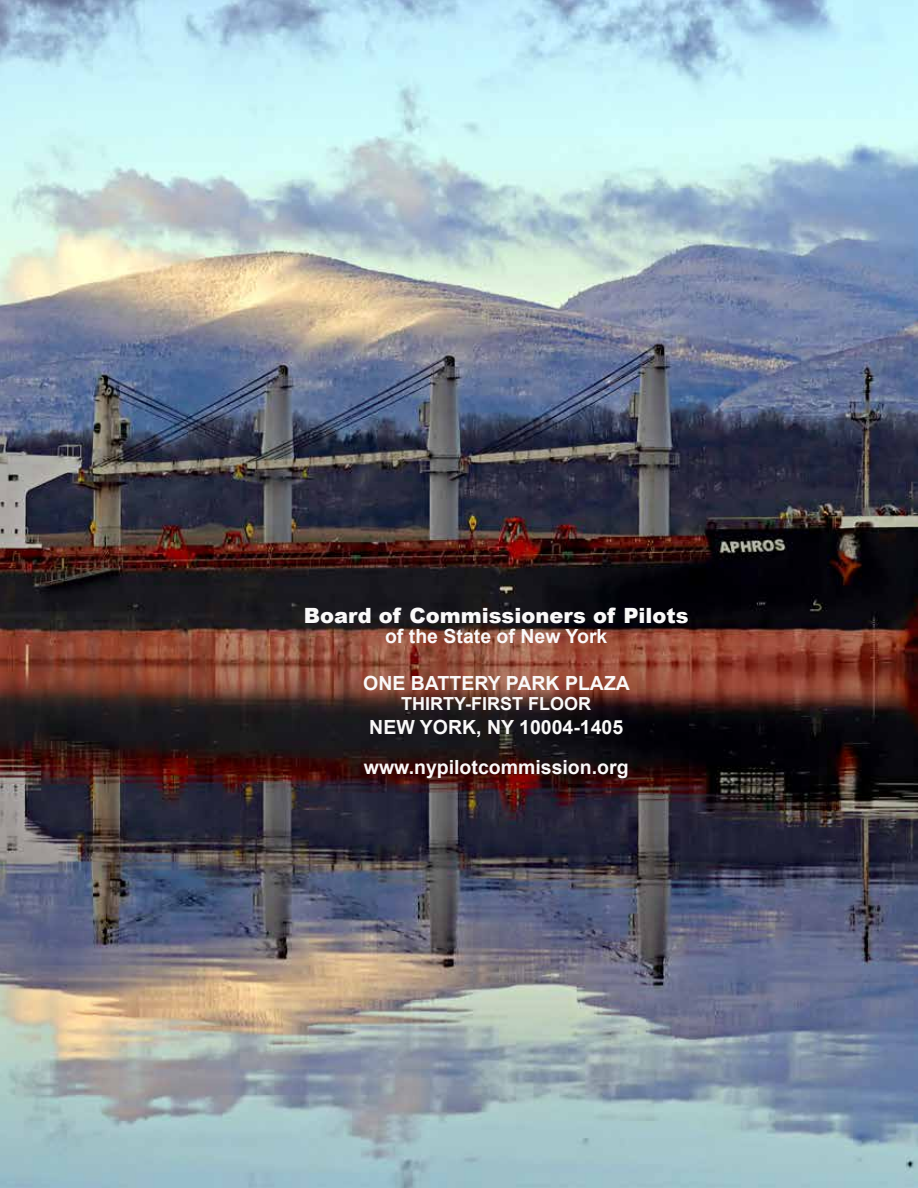
<style>
.page{position:relative;width:918px;height:1188px;background:#fff}
.page>*{position:absolute;margin:0;border:0;box-sizing:border-box;transform-origin:0 0}
.t1{font:900 21px "Arial";color:#faf9f9}
.t2{font:700 19.5px/40.8px "Arial";color:#faf9f9}
.t3{font:700 18px "Arial";color:#faf9f9}
</style>
<div class="page">
<img style="left:0;top:0;width:918px;height:1188px">
<p class="t1" style="left:304px;top:600px;width:386px">Board of Commissioners of Pilots</p>
<p class="t2" style="left:385px;top:616px;width:224px">of the State of New York</p>
<p class="t2" style="left:363px;top:663px;width:268px">ONE BATTERY PARK PLAZA</p>
<p class="t3" style="left:401px;top:692px;width:192px">THIRTY-FIRST FLOOR</p>
<p class="t2" style="left:364px;top:707px;width:266px">NEW YORK, NY 10004-1405 www.nypilotcommission.org</p>
</div>
